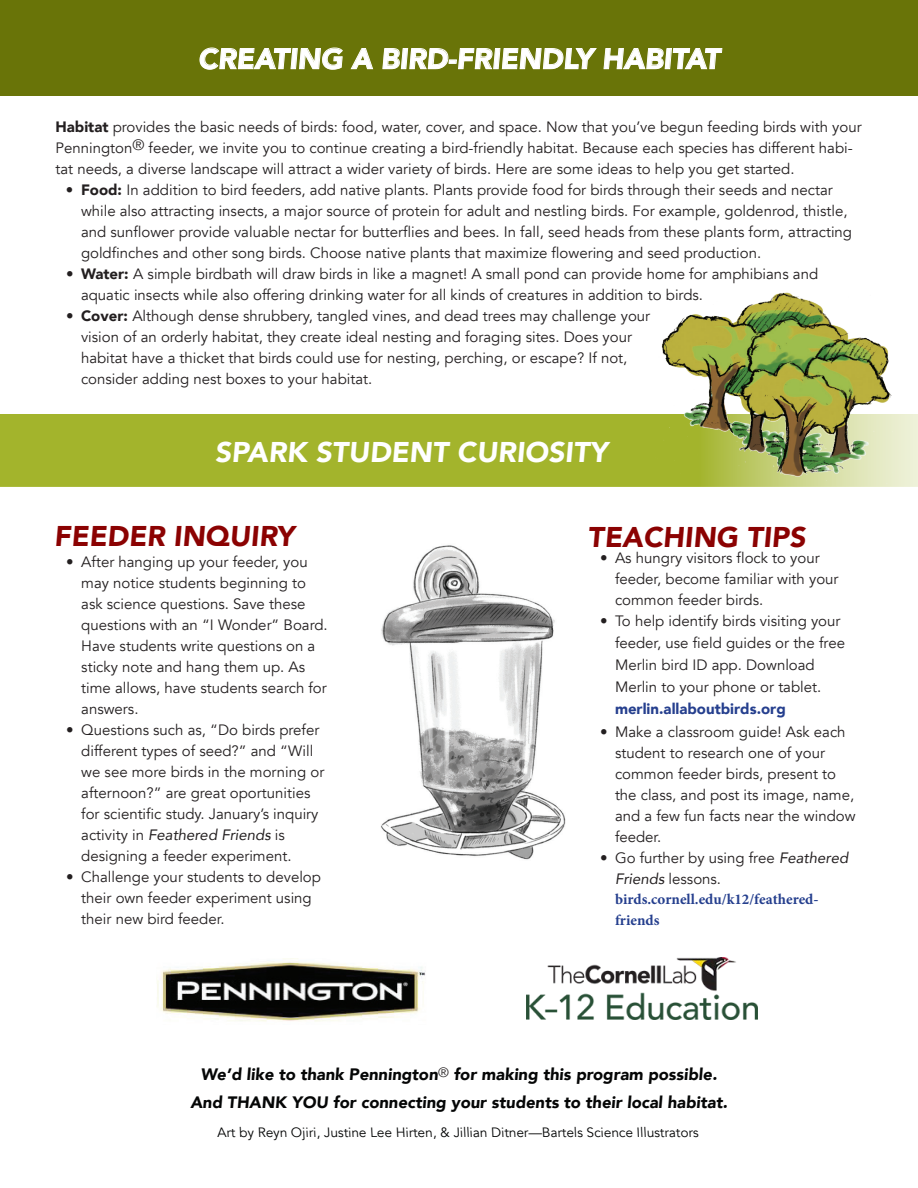
<style>
.page{position:relative;width:918px;height:1188px;background:#fff}
.page>*{position:absolute;margin:0;border:0;box-sizing:border-box;transform-origin:0 0}
.t1{font:900 28.5px "Avenir";color:#fff}
.t2{font:900 28.5px "Avenir";color:#8b0202}
.t3{font:italic 900 16.5px/28.5px "Avenir";color:#050606;text-align:center}
.t4{font:15px/21px "Avenir";color:#231f20}
.t5{font:700 15px/21px "Minion Pro";color:#253f8e}
.t6{font:900 15px "Avenir";color:#253f8e}
.t7{font:13.5px "Avenir";color:#050606}
.s1{font-weight:900}
.s2{font-style:italic}
</style>
<div class="page">
<img style="left:157px;top:958px;width:269px;height:64px">
<div style="left:0;top:0;width:918px;height:95px;background:#697408"></div>
<svg style="left:199px;top:47px;width:144px;height:23px"></svg>
<svg style="left:351px;top:48px;width:22px;height:21px"></svg>
<svg style="left:382px;top:48px;width:215px;height:21px"></svg>
<svg style="left:603px;top:48px;width:120px;height:21px"></svg>
<div style="left:0;top:414px;width:918px;height:72px;background:#a3b42c"></div>
<img style="left:661px;top:292px;width:241px;height:193px">
<img style="left:381px;top:545px;width:185px;height:315px">
<img style="left:527px;top:958px;width:231px;height:62px">
<h1 class="t1" style="left:198px;top:34px;width:528px">CREATING A BIRD-FRIENDLY HABITAT</h1>
<p class="t4" style="left:56px;top:117px;width:808px"><span class="s1">Habitat</span> provides the basic needs of birds: food, water, cover, and space. Now that you’ve begun feeding birds with your<br>Pennington® feeder, we invite you to continue creating a bird-friendly habitat. Because each species has different habi&shy;tat needs, a diverse landscape will attract a wider variety of birds. Here are some ideas to help you get started.</p>
<p class="t4" style="left:81px;top:180px;width:773px;text-indent:-15px"><span class="s1">• Food:</span> In addition to bird feeders, add native plants. Plants provide food for birds through their seeds and nectar while also attracting insects, a major source of protein for adult and nestling birds. For example, goldenrod, thistle, and sunflower provide valuable nectar for butterflies and bees. In fall, seed heads from these plants form, attracting goldfinches and other song birds. Choose native plants that maximize flowering and seed production.</p>
<p class="t4" style="left:81px;top:264px;width:739px;text-indent:-15px"><span class="s1">• Water:</span> A simple birdbath will draw birds in like a magnet! A small pond can provide home for amphibians and aquatic insects while also offering drinking water for all kinds of creatures in addition to birds.</p>
<p class="t4" style="left:81px;top:306px;width:571px;text-indent:-15px"><span class="s1">• Cover:</span> Although dense shrubbery, tangled vines, and dead trees may challenge your vision of an orderly habitat, they create ideal nesting and foraging sites. Does your habitat have a thicket that birds could use for nesting, perching, or escape? If not, consider adding nest boxes to your habitat.</p>
<h1 class="t1" style="left:215px;top:428px;width:399px">SPARK STUDENT CURIOSITY</h1>
<h1 class="t2" style="left:54px;top:512px;width:246px">FEEDER INQUIRY</h1>
<p class="t4" style="left:81px;top:552px;width:248px;text-indent:-15px">• After hanging up your feeder, you may notice students beginning to ask science questions. Save these questions with an “I Wonder” Board.<br>Have students write questions on a sticky note and hang them up. As time allows, have students search for answers.</p>
<p class="t4" style="left:81px;top:720px;width:245px;text-indent:-15px">• Questions such as, “Do birds prefer different types of seed?” and “Will we see more birds in the morning or afternoon?” are great oportunities for scientific study. January’s inquiry activity in <span class="s2">Feathered Friends</span> is designing a feeder experiment.</p>
<p class="t4" style="left:81px;top:867px;width:241px;text-indent:-15px">• Challenge your students to develop their own feeder experiment using their new bird feeder.</p>
<h1 class="t2" style="left:588px;top:513px;width:224px">TEACHING TIPS</h1>
<p class="t4" style="left:615px;top:547px;width:225px;text-indent:-15px">• As hungry visitors flock to your feeder, become familiar with your common feeder birds.</p>
<p class="t4" style="left:615px;top:610px;width:232px;line-height:22px;text-indent:-15px">• To help identify birds visiting your feeder, use field guides or the free Merlin bird ID app. Download Merlin to your phone or tablet.</p>
<p class="t6" style="left:615px;top:696px;width:172px">merlin.allaboutbirds.org</p>
<p class="t4" style="left:615px;top:721px;width:242px;text-indent:-15px">• Make a classroom guide! Ask each student to research one of your common feeder birds, present to the class, and post its image, name, and a few fun facts near the window feeder.</p>
<p class="t4" style="left:615px;top:847px;width:235px;text-indent:-15px">• Go further by using free <span class="s2">Feathered<br>Friends</span> lessons.</p>
<p class="t5" style="left:615px;top:888px;width:205px">birds.cornell.edu/k12/feathered&shy;friends</p>
<p class="t3" style="left:190px;top:1060px;width:540px">We’d like to thank Pennington<sup>®</sup> for making this program possible.<br>And THANK YOU for connecting your students to their local habitat.</p>
<p class="t7" style="left:218px;top:1124px;width:484px">Art by Reyn Ojiri, Justine Lee Hirten, &amp; Jillian Ditner—Bartels Science Illustrators</p>
</div>
